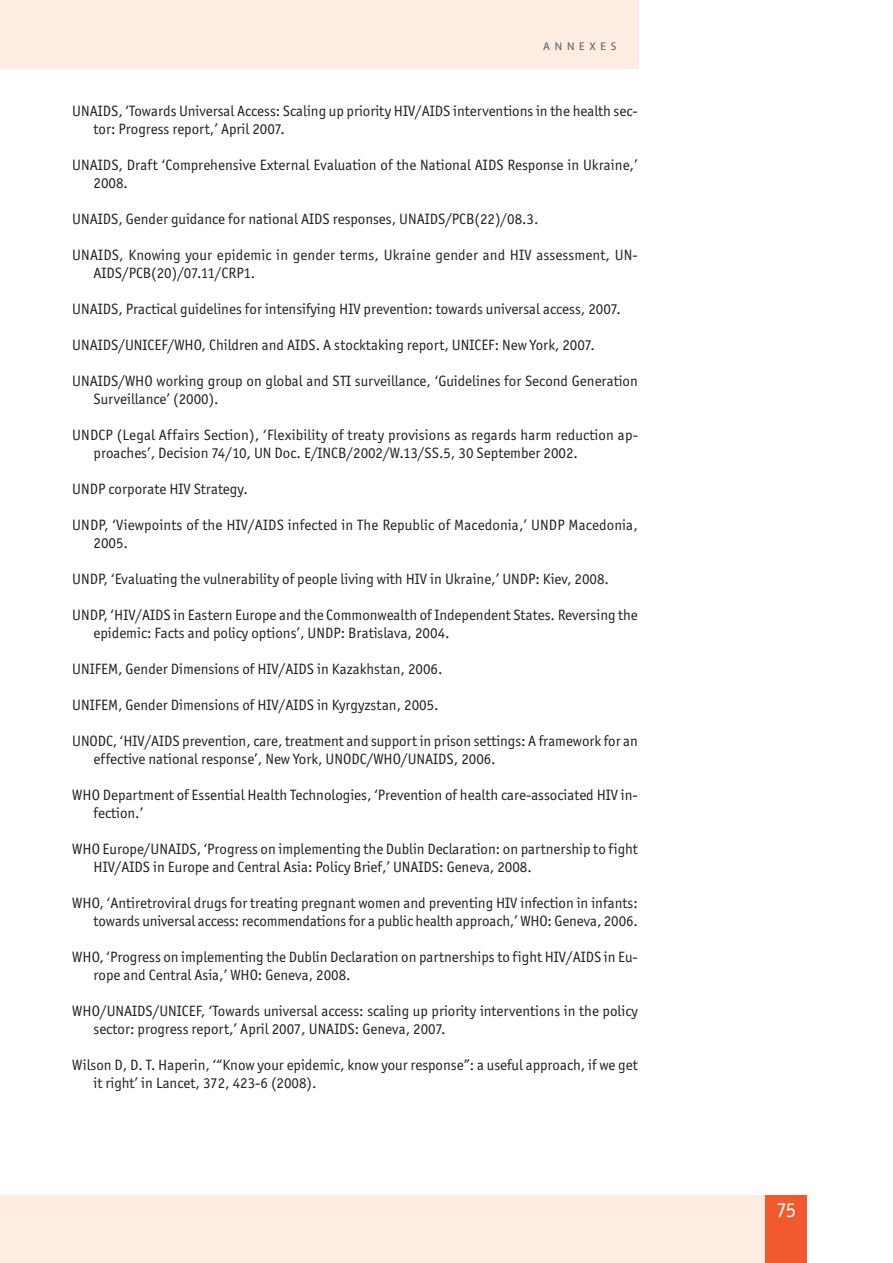
<style>
.page{position:relative;width:893px;height:1263px;background:#fff}
.page>*{position:absolute;margin:0;border:0;box-sizing:border-box;transform-origin:0 0}
.t1{font:21px "Officina San Itc TCE";color:#fff}
.t2{font:15px/18px "Officina San Itc TCE";color:#231f20}
.t3{font:11.25px "Myriad Pro";letter-spacing:.42em;color:#58595b}
</style>
<div class="page">
<div style="left:0;top:1195px;width:766px;height:68px;background:#feebe1"></div>
<div style="left:766px;top:1195px;width:41px;height:68px;background:#f15a2f"></div>
<div style="left:0;top:0;width:639px;height:68px;background:#feebe1"></div>
<p class="t3" style="left:543px;top:40px;width:75px">ANNEXES</p>
<p class="t2" style="left:94px;top:103px;width:546px;text-indent:-21px">UNAIDS, ‘Towards Universal Access: Scaling up priority HIV/AIDS interventions in the health sec&shy;tor: Progress report,’ April 2007.</p>
<p class="t2" style="left:94px;top:157px;width:546px;text-indent:-21px">UNAIDS, Draft ‘Comprehensive External Evaluation of the National AIDS Response in Ukraine,’<br>2008.</p>
<p class="t2" style="left:72px;top:211px;width:468px">UNAIDS, Gender guidance for national AIDS responses, UNAIDS/PCB(22)/08.3.</p>
<p class="t2" style="left:94px;top:247px;width:546px;text-indent:-21px">UNAIDS, Knowing your epidemic in gender terms, Ukraine gender and HIV assessment, UN-<br>AIDS/PCB(20)/07.11/CRP1.</p>
<p class="t2" style="left:72px;top:301px;width:550px">UNAIDS, Practical guidelines for intensifying HIV prevention: towards universal access, 2007.</p>
<p class="t2" style="left:72px;top:337px;width:524px">UNAIDS/UNICEF/WHO, Children and AIDS. A stocktaking report, UNICEF: New York, 2007.</p>
<p class="t2" style="left:94px;top:373px;width:546px;text-indent:-21px">UNAIDS/WHO working group on global and STI surveillance, ‘Guidelines for Second Generation<br>Surveillance’ (2000).</p>
<p class="t2" style="left:94px;top:427px;width:546px;text-indent:-21px">UNDCP (Legal Affairs Section), ‘Flexibility of treaty provisions as regards harm reduction ap&shy;proaches’, Decision 74/10, UN Doc. E/INCB/2002/W.13/SS.5, 30 September 2002.</p>
<p class="t2" style="left:72px;top:481px;width:177px">UNDP corporate HIV Strategy.</p>
<p class="t2" style="left:94px;top:517px;width:546px;text-indent:-21px">UNDP, ‘Viewpoints of the HIV/AIDS infected in The Republic of Macedonia,’ UNDP Macedonia,<br>2005.</p>
<p class="t2" style="left:72px;top:571px;width:538px">UNDP, ‘Evaluating the vulnerability of people living with HIV in Ukraine,’ UNDP: Kiev, 2008.</p>
<p class="t2" style="left:94px;top:607px;width:546px;text-indent:-21px">UNDP, ‘HIV/AIDS in Eastern Europe and the Commonwealth of Independent States. Reversing the epidemic: Facts and policy options’, UNDP: Bratislava, 2004.</p>
<p class="t2" style="left:72px;top:661px;width:372px">UNIFEM, Gender Dimensions of HIV/AIDS in Kazakhstan, 2006.</p>
<p class="t2" style="left:72px;top:697px;width:368px">UNIFEM, Gender Dimensions of HIV/AIDS in Kyrgyzstan, 2005.</p>
<p class="t2" style="left:94px;top:733px;width:546px;text-indent:-21px">UNODC, ‘HIV/AIDS prevention, care, treatment and support in prison settings: A framework for an effective national response’, New York, UNODC/WHO/UNAIDS, 2006.</p>
<p class="t2" style="left:94px;top:787px;width:546px;text-indent:-21px">WHO Department of Essential Health Technologies, ‘Prevention of health care-associated HIV in&shy;fection.’</p>
<p class="t2" style="left:94px;top:841px;width:546px;text-indent:-21px">WHO Europe/UNAIDS, ‘Progress on implementing the Dublin Declaration: on partnership to fight<br>HIV/AIDS in Europe and Central Asia: Policy Brief,’ UNAIDS: Geneva, 2008.</p>
<p class="t2" style="left:72px;top:895px;width:567px;text-align:right">WHO, ‘Antiretroviral drugs for treating pregnant women and preventing HIV infection in infants: towards universal access: recommendations for a public health approach,’ WHO: Geneva, 2006.</p>
<p class="t2" style="left:94px;top:949px;width:546px;text-indent:-21px">WHO, ‘Progress on implementing the Dublin Declaration on partnerships to fight HIV/AIDS in Eu&shy;rope and Central Asia,’ WHO: Geneva, 2008.</p>
<p class="t2" style="left:94px;top:1003px;width:546px;text-indent:-21px">WHO/UNAIDS/UNICEF, ‘Towards universal access: scaling up priority interventions in the policy sector: progress report,’ April 2007, UNAIDS: Geneva, 2007.</p>
<p class="t2" style="left:94px;top:1057px;width:546px;text-indent:-21px">Wilson D, D. T. Haperin, ‘“Know your epidemic, know your response”: a useful approach, if we get it right’ in Lancet, 372, 423-6 (2008).</p>
<h1 class="t1" style="left:776px;top:1202px;width:21px">75</h1>
</div>
